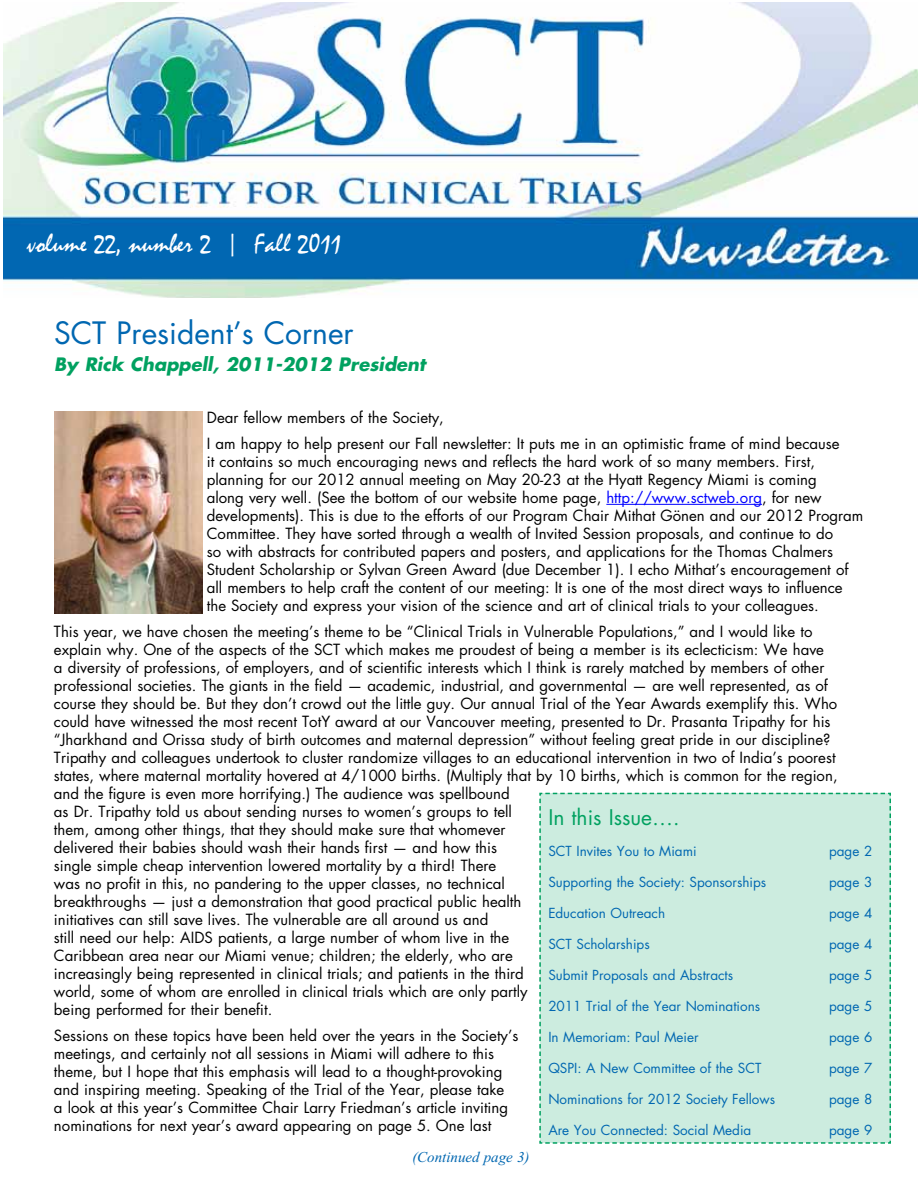
<style>
.page{position:relative;width:918px;height:1188px;background:#fff}
.page>*{position:absolute;margin:0;border:0;box-sizing:border-box;transform-origin:0 0}
.t1{font:30px "Futura";color:#0067b1}
.t2{font:27px "Mistral";color:#fff}
.t3{font:21px "Futura";color:#00a160}
.t4{font:italic 700 18px "Futura";color:#00a160}
.t5{font:15px/18px "Futura";color:#000}
.t6{font:italic 15px "Times New Roman";color:#0067b1}
.t7{font:13.5px "Futura";color:#0067b1}
.s1{color:#00f}
</style>
<div class="page">
<hr style="left:606px;top:504px;width:156px;height:1px;background:#00f">
<img style="left:3px;top:2px;width:915px;height:296px">
<div style="left:539px;top:792px;width:352px;height:352px;background:#ccecdf"></div>
<img style="left:54px;top:411px;width:148px;height:203px">
<h2 class="t2" style="left:27px;top:229px;width:316px">volume 22, number 2 | Fall 2011</h2>
<h1 class="t1" style="left:54px;top:313px;width:301px">SCT President’s Corner</h1>
<p class="t4" style="left:54px;top:351px;width:373px">By Rick Chappell, 2011-2012 President</p>
<p class="t5" style="left:207px;top:404px;width:634px;line-height:26.1px">Dear fellow members of the Society,<br>I am happy to help present our Fall newsletter: It puts me in an optimistic frame of mind because</p>
<p class="t5" style="left:207px;top:452px;width:658px">it contains so much encouraging news and reflects the hard work of so many members. First, planning for our 2012 annual meeting on May 20-23 at the Hyatt Regency Miami is coming<br>along very well. (See the bottom of our website home page, <span class="s1">http://www.sctweb.org</span>, for new developments). This is due to the efforts of our Program Chair Mithat Gönen and our 2012 Program Committee. They have sorted through a wealth of Invited Session proposals, and continue to do<br>so with abstracts for contributed papers and posters, and applications for the Thomas Chalmers Student Scholarship or Sylvan Green Award (due December 1). I echo Mithat’s encouragement of all members to help craft the content of our meeting: It is one of the most direct ways to influence the Society and express your vision of the science and art of clinical trials to your colleagues.</p>
<p class="t5" style="left:54px;top:623px;width:785px">This year, we have chosen the meeting’s theme to be “Clinical Trials in Vulnerable Populations,” and I would like to explain why. One of the aspects of the SCT which makes me proudest of being a member is its eclecticism: We have<br>a diversity of professions, of employers, and of scientific interests which I think is rarely matched by members of other professional societies. The giants in the field — academic, industrial, and governmental — are well represented, as of course they should be. But they don’t crowd out the little guy. Our annual Trial of the Year Awards exemplify this. Who could have witnessed the most recent TotY award at our Vancouver meeting, presented to Dr. Prasanta Tripathy for his “Jharkhand and Orissa study of birth outcomes and maternal depression” without feeling great pride in our discipline?<br>Tripathy and colleagues undertook to cluster randomize villages to an educational intervention in two of India’s poorest states, where maternal mortality hovered at 4/1000 births. (Multiply that by 10 births, which is common for the region, and the figure is even more horrifying.) The audience was spellbound<br>as Dr. Tripathy told us about sending nurses to women’s groups to tell<br>them, among other things, that they should make sure that whomever<br>delivered their babies should wash their hands first — and how this<br>single simple cheap intervention lowered mortality by a third! There<br>was no profit in this, no pandering to the upper classes, no technical<br>breakthroughs — just a demonstration that good practical public health<br>initiatives can still save lives. The vulnerable are all around us and<br>still need our help: AIDS patients, a large number of whom live in the<br>Caribbean area near our Miami venue; children; the elderly, who are<br>increasingly being represented in clinical trials; and patients in the third<br>world, some of whom are enrolled in clinical trials which are only partly<br>being performed for their benefit.</p>
<p class="t5" style="left:54px;top:1027px;width:466px">Sessions on these topics have been held over the years in the Society’s meetings, and certainly not all sessions in Miami will adhere to this theme, but I hope that this emphasis will lead to a thought-provoking and inspiring meeting. Speaking of the Trial of the Year, please take<br>a look at this year’s Committee Chair Larry Friedman’s article inviting nominations for next year’s award appearing on page 5. One last</p>
<p class="t6" style="left:412px;top:1149px;width:119px">(Continued page 3)</p>
<h3 class="t3" style="left:548px;top:804px;width:133px">In this Issue….</h3>
<p class="t7" style="left:548px;top:843px;width:150px">SCT Invites You to Miami</p>
<p class="t7" style="left:829px;top:843px;width:45px">page 2</p>
<p class="t7" style="left:548px;top:874px;width:219px">Supporting the Society: Sponsorships</p>
<p class="t7" style="left:829px;top:874px;width:45px">page 3</p>
<p class="t7" style="left:548px;top:905px;width:118px">Education Outreach</p>
<p class="t7" style="left:829px;top:905px;width:45px">page 4</p>
<p class="t7" style="left:548px;top:936px;width:103px">SCT Scholarships</p>
<p class="t7" style="left:829px;top:936px;width:45px">page 4</p>
<p class="t7" style="left:548px;top:967px;width:186px">Submit Proposals and Abstracts</p>
<p class="t7" style="left:829px;top:967px;width:45px">page 5</p>
<p class="t7" style="left:548px;top:997px;width:213px">2011 Trial of the Year Nominations</p>
<p class="t7" style="left:829px;top:997px;width:45px">page 5</p>
<p class="t7" style="left:548px;top:1028px;width:152px">In Memoriam: Paul Meier</p>
<p class="t7" style="left:829px;top:1028px;width:45px">page 6</p>
<p class="t7" style="left:548px;top:1059px;width:215px">QSPI: A New Committee of the SCT</p>
<p class="t7" style="left:829px;top:1059px;width:45px">page 7</p>
<p class="t7" style="left:548px;top:1090px;width:228px">Nominations for 2012 Society Fellows</p>
<p class="t7" style="left:829px;top:1090px;width:45px">page 8</p>
<p class="t7" style="left:548px;top:1121px;width:205px">Are You Connected: Social Media</p>
<p class="t7" style="left:829px;top:1121px;width:45px">page 9</p>
</div>
